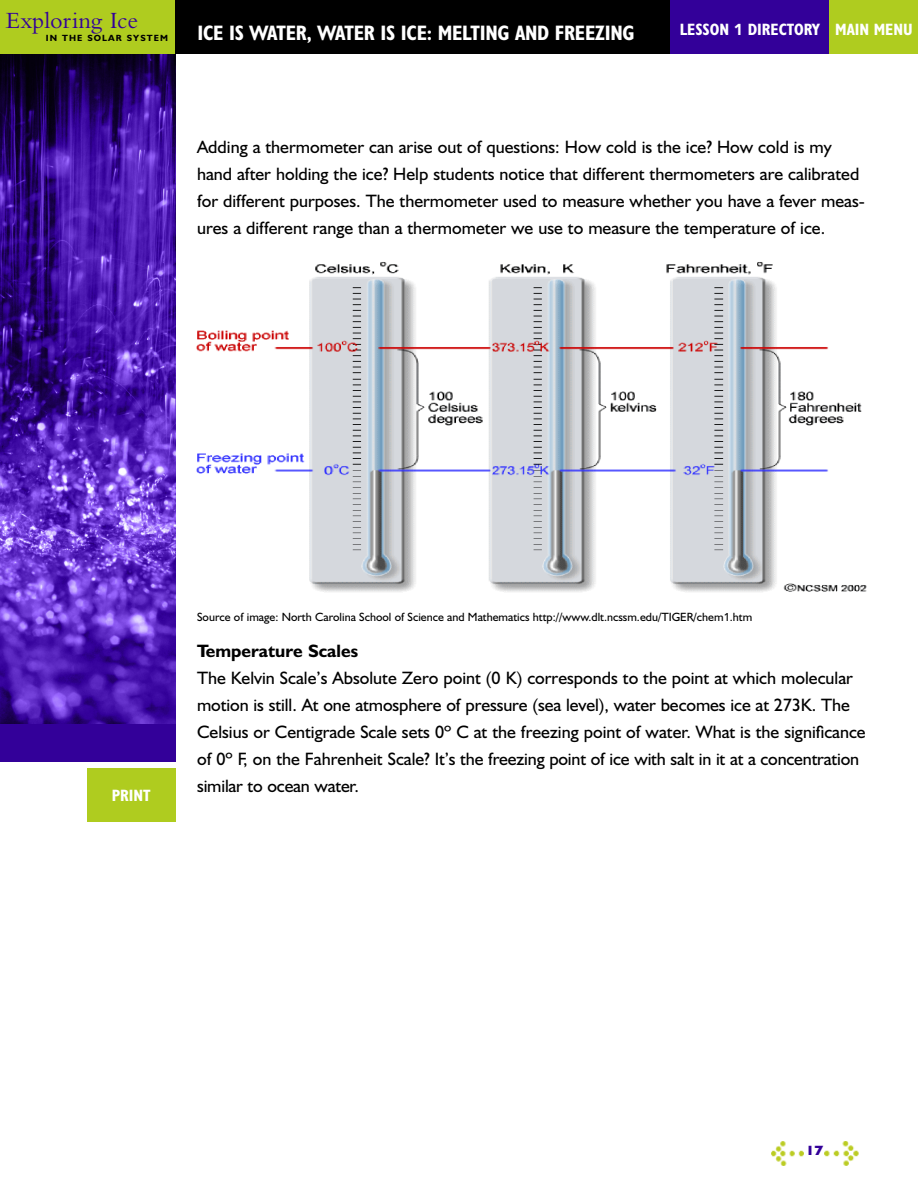
<style>
.page{position:relative;width:918px;height:1188px;background:#fff}
.page>*{position:absolute;margin:0;border:0;box-sizing:border-box;transform-origin:0 0}
.t1{font:24.3px "Bembo";color:#309}
.t2{font:700 condensed 21px "Humanist 521 BT";letter-spacing:-.01em;color:#fff}
.t3{font:18px/27px "Humanist 521 BT";color:#000}
.t4{font:700 18px "Humanist 521 BT";color:#000}
.t5{font:700 condensed 16.5px "Humanist 521 BT";color:#fff}
.t6{font:800 13.5px "Humanist 521 BT";color:#309}
.t7{font:12px "Humanist 521 BT";color:#000}
.t8{font:700 9px "Humanist 521 BT";letter-spacing:.125em;color:#000}
.s1{font-family:"Avenir";font-weight:900;font-stretch:normal;font-size:15.75px}
.s2{font-family:"Avenir";font-weight:500;font-size:11.25px}
</style>
<div class="page">
<div style="left:0;top:0;width:178px;height:54px;background:#afcc1f"></div>
<div style="left:175px;top:0;width:497px;height:54px;background:#000"></div>
<img style="left:0;top:54px;width:176px;height:670px">
<div style="left:0;top:724px;width:176px;height:37px;background:#309"></div>
<div style="left:671px;top:0;width:159px;height:54px;background:#309"></div>
<div style="left:830px;top:0;width:88px;height:54px;background:#afcc1f"></div>
<div style="left:87px;top:768px;width:89px;height:54px;background:#afcc1f"></div>
<img style="left:825px;top:1141px;width:34px;height:25px">
<img style="left:771px;top:1141px;width:33px;height:24px">
<img style="left:196px;top:262px;width:671px;height:330px">
<h1 class="t1" style="left:6px;top:12px;width:134px">Exploring Ice</h1>
<p class="t8" style="left:46px;top:35px;width:124px">IN THE SOLAR SYSTEM</p>
<p class="t2" style="left:197px;top:25px;width:439px">ICE IS WATER, WATER IS ICE: MELTING AND FREEZING</p>
<p class="t5" style="left:680px;top:24px;width:234px">LESSON <span class="s1">1</span> DIRECTORY MAIN MENU</p>
<p class="t3" style="left:197px;top:135px;width:669px">Adding a thermometer can arise out of questions: How cold is the ice? How cold is my hand after holding the ice? Help students notice that different thermometers are calibrated for different purposes. The thermometer used to measure whether you have a fever meas&shy;ures a different range than a thermometer we use to measure the temperature of ice.</p>
<p class="t5" style="left:112px;top:790px;width:40px">PRINT</p>
<p class="t7" style="left:197px;top:613px;width:557px">Source of image: North Carolina School of Science and Mathematics http://www.dlt.ncssm.edu/TIGER/chem<span class="s2">1</span>.htm</p>
<p class="t4" style="left:197px;top:645px;width:163px">Temperature Scales</p>
<p class="t3" style="left:197px;top:666px;width:670px">The Kelvin Scale’s Absolute Zero point (0 K) corresponds to the point at which molecular motion is still. At one atmosphere of pressure (sea level), water becomes ice at 273K. The Celsius or Centigrade Scale sets 0º C at the freezing point of water. What is the significance of 0º F, on the Fahrenheit Scale? It’s the freezing point of ice with salt in it at a concentration similar to ocean water.</p>
<p class="t6" style="left:806px;top:1146px;width:19px">17</p>
</div>
